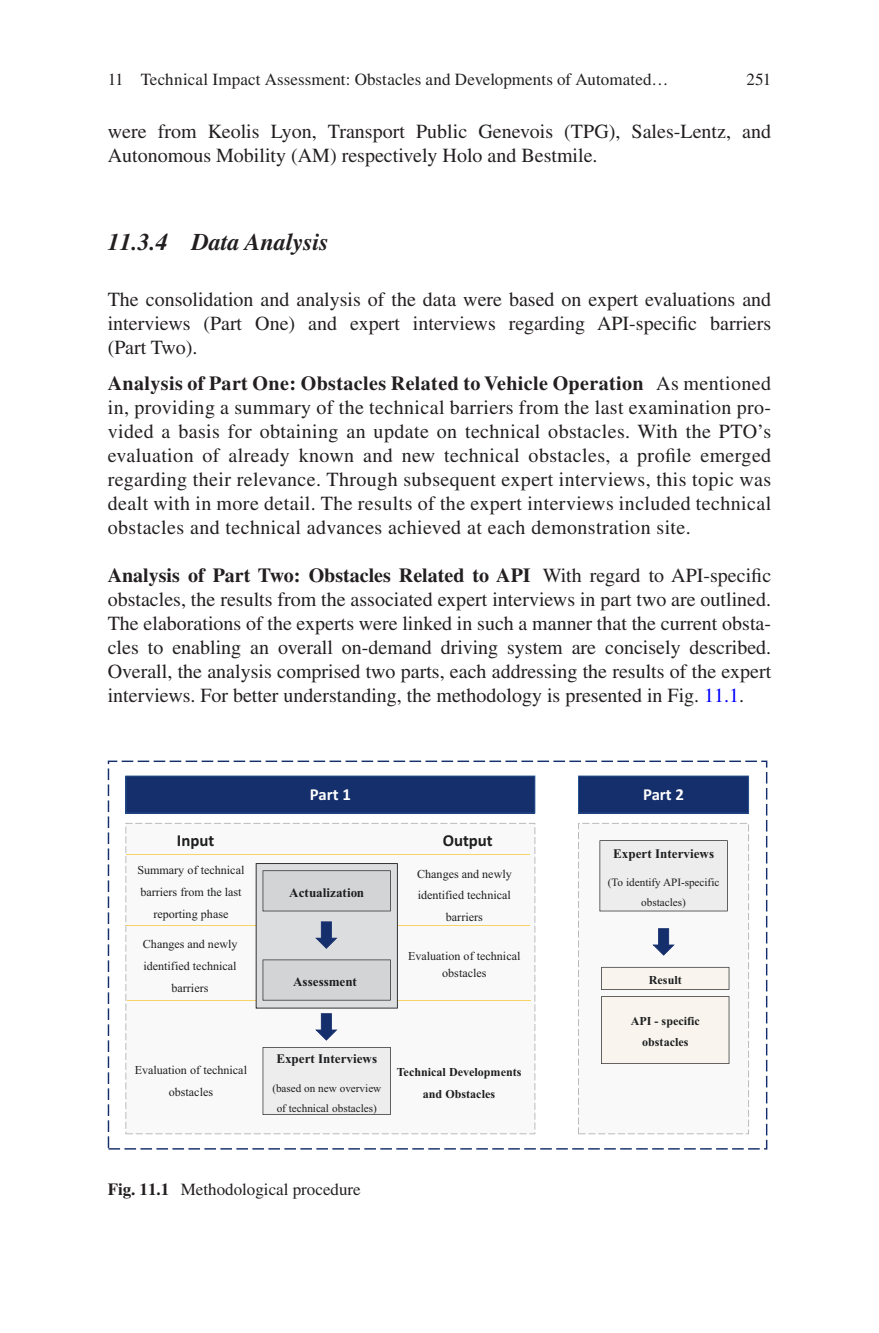
<style>
.page{position:relative;width:879px;height:1333px;background:#fff}
.page>*{position:absolute;margin:0;border:0;box-sizing:border-box;transform-origin:0 0}
.t1{font:italic 700 24px "Times LT Std";color:#231f20}
.t2{font:20px/24px "Times LT Std";color:#231f20;text-align:justify}
.t3{font:17px "Times LT Std";color:#231f20}
.t4{font:700 16.8px "Calibri";color:#1d1e1f}
.t5{font:700 16.8px "Calibri";color:#fff}
.t6{font:700 13.2px "Times New Roman";color:#1d1e1f}
.t7{font:700 13px "Times New Roman";color:#1d1e1f}
.t8{font:12px/21.8px "Times New Roman";color:#1d1e1f;text-align:center}
.t9{font:700 12px/21.8px "Times New Roman";color:#1d1e1f;text-align:center}
.t10{font:11.2px/20.2px "Times New Roman";color:#1d1e1f;text-align:center}
.s1{font-weight:700}
.s2{color:#00f}
</style>
<div class="page">
<svg style="left:108px;top:760px;width:659px;height:389px"></svg>
<svg style="left:125px;top:822px;width:410px;height:312px"></svg>
<hr style="left:126px;top:924px;width:403px;height:1px;background:#f8d467">
<hr style="left:127px;top:999px;width:403px;height:1px;background:#f8d467">
<hr style="left:126px;top:854px;width:403px;height:1px;background:#f8d467">
<div style="left:263px;top:1046px;width:128px;height:68px;background:#ededee"></div>
<svg style="left:256px;top:863px;width:142px;height:177px"></svg>
<svg style="left:578px;top:822px;width:171px;height:312px"></svg>
<svg style="left:125px;top:775px;width:410px;height:38px"></svg>
<svg style="left:578px;top:775px;width:171px;height:38px"></svg>
<div style="left:599px;top:840px;width:128px;height:71px;background:#ededee"></div>
<svg style="left:652px;top:928px;width:23px;height:27px"></svg>
<div style="left:601px;top:996px;width:128px;height:67px;background:#f9f5ee"></div>
<svg style="left:601px;top:966px;width:128px;height:23px"></svg>
<p class="t3" style="left:746px;top:70px;width:26px">251</p>
<p class="t2" style="left:108px;top:119px;width:665px">were from Keolis Lyon, Transport Public Genevois (TPG), Sales-Lentz, and<br>Autonomous Mobility (AM) respectively Holo and Bestmile.</p>
<p class="t3" style="left:108px;top:70px;width:562px">11 Technical Impact Assessment: Obstacles and Developments of Automated…</p>
<p class="t1" style="left:108px;top:228px;width:223px">11.3.4 Data Analysis</p>
<p class="t2" style="left:108px;top:287px;width:665px">The consolidation and analysis of the data were based on expert evaluations and interviews (Part One) and expert interviews regarding API-specific barriers (Part Two).</p>
<p class="t2" style="left:108px;top:371px;width:665px"><span class="s1">Analysis of Part One: Obstacles Related to Vehicle Operation</span> As mentioned in, providing a summary of the technical barriers from the last examination pro&shy;vided a basis for obtaining an update on technical obstacles. With the PTO’s evaluation of already known and new technical obstacles, a profile emerged regarding their relevance. Through subsequent expert interviews, this topic was dealt with in more detail. The results of the expert interviews included technical obstacles and technical advances achieved at each demonstration site.</p>
<p class="t2" style="left:108px;top:563px;width:665px"><span class="s1">Analysis of Part Two: Obstacles Related to API</span> With regard to API-specific obstacles, the results from the associated expert interviews in part two are outlined.<br>The elaborations of the experts were linked in such a manner that the current obsta&shy;cles to enabling an overall on-demand driving system are concisely described.<br>Overall, the analysis comprised two parts, each addressing the results of the expert interviews. For better understanding, the methodology is presented in Fig. <span class="s2">11.1</span>.</p>
<p class="t5" style="left:310px;top:782px;width:43px">Part 1</p>
<p class="t5" style="left:643px;top:782px;width:42px">Part 2</p>
<p class="t4" style="left:177px;top:828px;width:39px">Input</p>
<p class="t4" style="left:443px;top:828px;width:51px">Output</p>
<p class="t8" style="left:137px;top:860px;width:108px">Summary of technical barriers from the last reporting phase</p>
<p class="t8" style="left:417px;top:863px;width:96px">Changes and newly identified technical barriers</p>
<p class="t7" style="left:289px;top:883px;width:76px">Actualization</p>
<p class="t8" style="left:143px;top:934px;width:96px">Changes and newly identified technical barriers</p>
<p class="t8" style="left:408px;top:948px;width:114px;line-height:17.4px">Evaluation of technical obstacles</p>
<p class="t7" style="left:293px;top:972px;width:65px">Assessment</p>
<p class="t6" style="left:276px;top:1049px;width:102px">Expert Interviews</p>
<p class="t10" style="left:272px;top:1078px;width:111px">(based on new overview of technical obstacles)</p>
<p class="t8" style="left:135px;top:1060px;width:114px">Evaluation of technical obstacles</p>
<p class="t9" style="left:397px;top:1060px;width:126px">Technical Developments and Obstacles</p>
<p class="t3" style="left:108px;top:1179px;width:254px"><span class="s1">Fig. 11.1</span> Methodological procedure</p>
<p class="t7" style="left:613px;top:844px;width:102px">Expert Interviews</p>
<p class="t10" style="left:608px;top:873px;width:113px">(To identify API-specific obstacles)</p>
<p class="t9" style="left:649px;top:968px;width:34px">Result</p>
<p class="t9" style="left:630px;top:1009px;width:71px">API - specific obstacles</p>
</div>
